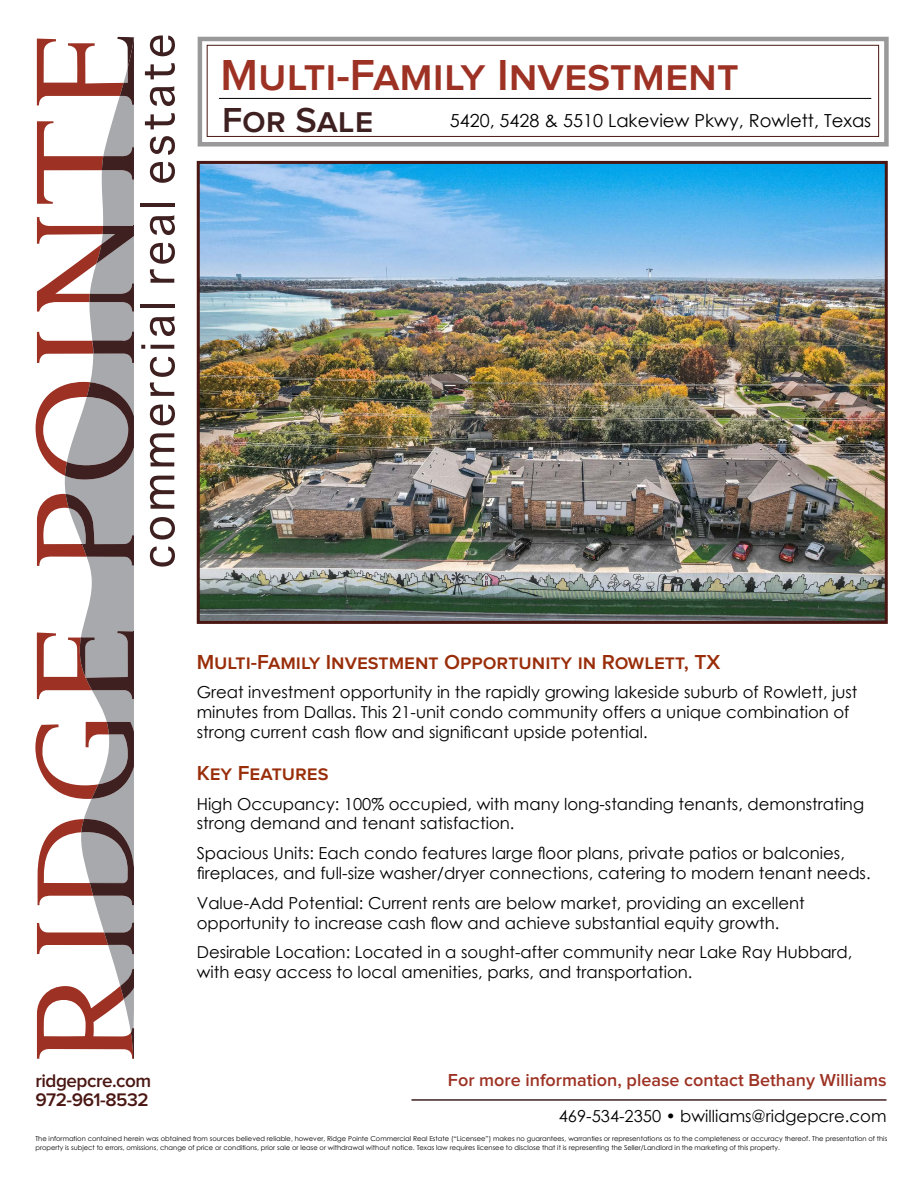
<style>
.page{position:relative;width:918px;height:1188px;background:#fff}
.page>*{position:absolute;margin:0;border:0;box-sizing:border-box;transform-origin:0 0}
.t1{font:600 45px "Proxima Nova";color:#9d3224}
.t2{font:600 36px "Proxima Nova";color:#3f2021}
.t3{font:600 21px "Proxima Nova";color:#992d09}
.t4{font:600 18.9px/18.9px "Proxima Nova";letter-spacing:-.025em;color:#4a1713}
.t5{font:600 18px "Proxima Nova";color:#9d3224}
.t6{font:18px "Century Gothic";color:#000}
.t7{font:16.5px/19.8px "Century Gothic";color:#000}
.t8{font:6.75px/9px "Century Gothic";color:#000}
</style>
<div class="page">
<svg style="left:35px;top:36px;width:100px;height:1023px"></svg>
<svg style="left:150px;top:547px;width:25px;height:20px"></svg>
<svg style="left:150px;top:517px;width:25px;height:23px"></svg>
<svg style="left:150px;top:476px;width:24px;height:33px"></svg>
<svg style="left:150px;top:433px;width:24px;height:33px"></svg>
<svg style="left:150px;top:405px;width:25px;height:20px"></svg>
<svg style="left:150px;top:357px;width:25px;height:39px"></svg>
<svg style="left:151px;top:345px;width:23px;height:4px"></svg>
<svg style="left:141px;top:345px;width:4px;height:4px"></svg>
<svg style="left:150px;top:316px;width:25px;height:20px"></svg>
<hr style="left:140px;top:304px;width:34px;height:4px;background:#3f2021">
<svg style="left:150px;top:243px;width:25px;height:40px"></svg>
<svg style="left:150px;top:215px;width:25px;height:20px"></svg>
<hr style="left:140px;top:203px;width:34px;height:4px;background:#3f2021">
<svg style="left:150px;top:162px;width:25px;height:21px"></svg>
<svg style="left:150px;top:136px;width:25px;height:19px"></svg>
<svg style="left:145px;top:113px;width:30px;height:16px"></svg>
<svg style="left:150px;top:86px;width:25px;height:20px"></svg>
<svg style="left:145px;top:63px;width:30px;height:16px"></svg>
<svg style="left:150px;top:35px;width:25px;height:21px"></svg>
<div style="left:128px;top:30px;width:10px;height:7px;background:#fff"></div>
<div style="left:198px;top:37px;width:691px;height:110px;background:#fff;border:4px solid #999"></div>
<div style="left:207px;top:45px;width:672px;height:92px;background:#fff;border:1px solid #4a1713"></div>
<hr style="left:219px;top:98px;width:652px;height:1px;background:#000">
<hr style="left:411px;top:1099px;width:476px;height:2px;background:#3f2021">
<img style="left:201px;top:165px;width:683px;height:455px">
<div style="left:197px;top:161px;width:691px;height:463px;border:3px solid #4a1713"></div>
<h1 class="t1" style="left:221px;top:55px;width:520px">Multi-Family Investment</h1>
<p class="t6" style="left:450px;top:108px;width:423px">5420, 5428 &amp; 5510 Lakeview Pkwy, Rowlett, Texas</p>
<h2 class="t2" style="left:222px;top:104px;width:153px">For Sale</h2>
<p class="t3" style="left:197px;top:652px;width:525px">Multi-Family Investment Opportunity in Rowlett, TX</p>
<p class="t7" style="left:197px;top:682px;width:662px">Great investment opportunity in the rapidly growing lakeside suburb of Rowlett, just minutes from Dallas. This 21-unit condo community offers a unique combination of strong current cash flow and significant upside potential.</p>
<p class="t3" style="left:197px;top:763px;width:133px">Key Features</p>
<p class="t7" style="left:197px;top:794px;width:669px">High Occupancy: 100% occupied, with many long-standing tenants, demonstrating strong demand and tenant satisfaction.</p>
<p class="t7" style="left:197px;top:843px;width:675px">Spacious Units: Each condo features large floor plans, private patios or balconies, fireplaces, and full-size washer/dryer connections, catering to modern tenant needs.</p>
<p class="t7" style="left:197px;top:893px;width:610px">Value-Add Potential: Current rents are below market, providing an excellent opportunity to increase cash flow and achieve substantial equity growth.</p>
<p class="t7" style="left:197px;top:942px;width:657px">Desirable Location: Located in a sought-after community near Lake Ray Hubbard, with easy access to local amenities, parks, and transportation.</p>
<p class="t4" style="left:35px;top:1072px;width:117px">ridgepcre.com<br>972-961-8532</p>
<p class="t5" style="left:448px;top:1072px;width:440px">For more information, please contact Bethany Williams</p>
<p class="t7" style="left:559px;top:1106px;width:329px">469-534-2350 • bwilliams@ridgepcre.com</p>
<p class="t8" style="left:35px;top:1134px;width:853px">The information contained herein was obtained from sources believed reliable, however, Ridge Pointe Commercial Real Estate (“Licensee”) makes no guarantees, warranties or representations as to the completeness or accuracy thereof. The presentation of this property is subject to errors, omissions, change of price or conditions, prior sale or lease or withdrawal without notice. Texas law requires licensee to disclose that it is representing the Seller/Landlord in the marketing of this property.</p>
</div>
